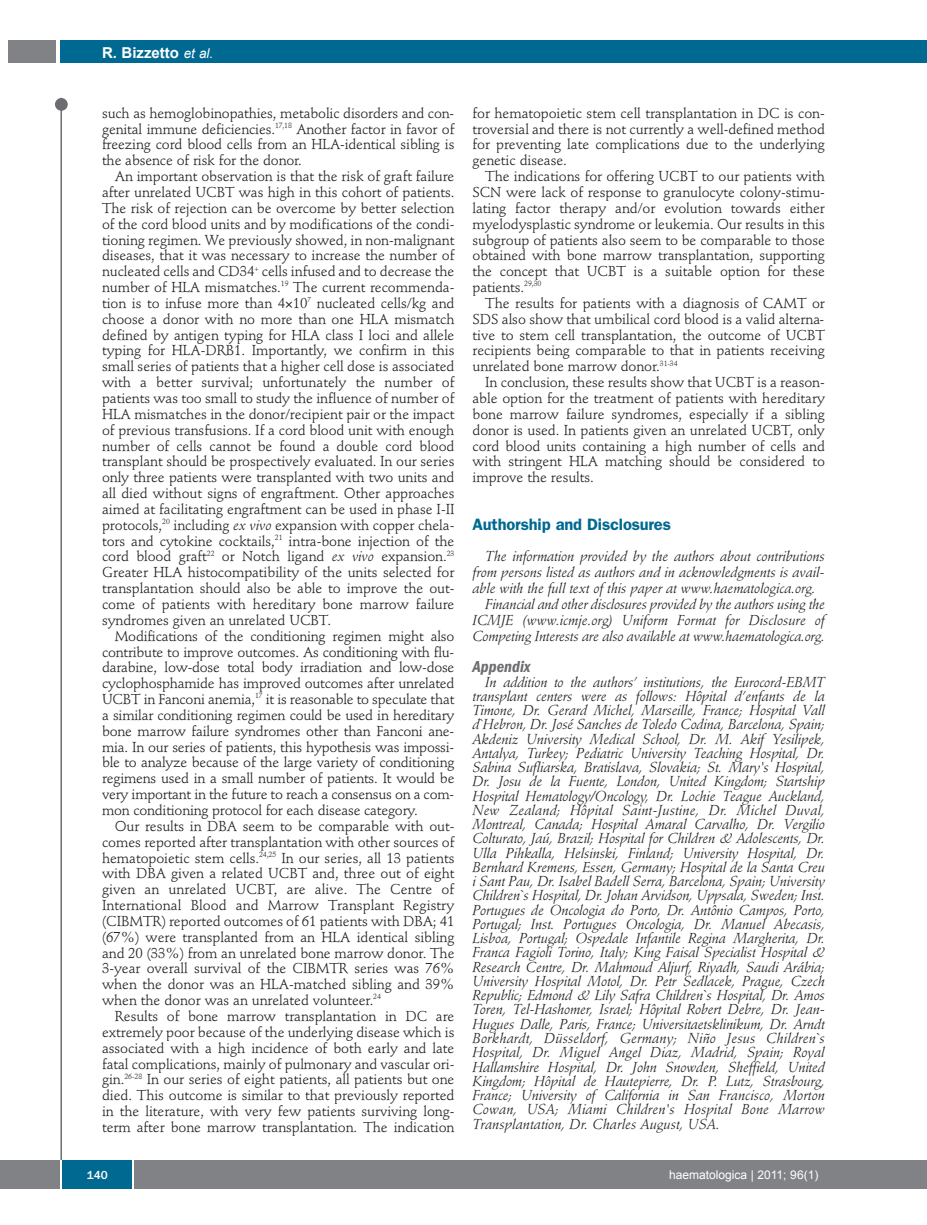
<style>
.page{position:relative;width:927px;height:1225px;background:#fff}
.page>*{position:absolute;margin:0;border:0;box-sizing:border-box;transform-origin:0 0}
.t1{font:600 16.5px "Franklin Gothic";letter-spacing:-.01em;color:#006991}
.t2{font:italic 600 condensed 16.5px "Franklin Gothic";color:#6c6d70}
.t3{font:700 15px "Arial";color:#fff}
.t4{font:14.25px/15.9px "Stempel Schneidler";letter-spacing:-.005em;color:#231f20;text-align:justify}
.t5{font:italic 14.25px/14.2px "Stempel Schneidler";letter-spacing:-.005em;color:#231f20;text-align:justify}
.t6{font:12px "Arial";color:#fff}
.t7{font:500 12px "Franklin Gothic";color:#fff}
.s1{font-weight:400;font-style:italic;font-size:13.5px}
.s2{font-style:italic}
</style>
<div class="page">
<div style="left:911px;top:40px;width:16px;height:22px;background:#006991"></div>
<div style="left:910px;top:1160px;width:17px;height:28px;background:#808285"></div>
<div style="left:55px;top:98px;width:13px;height:13px;background:#6c6d70;border-radius:50%"></div>
<hr style="left:60px;top:98px;width:2px;height:1064px;background:#6c6d70">
<div style="left:60px;top:40px;width:852px;height:22px;background:#006991"></div>
<div style="left:9px;top:40px;width:47px;height:22px;background:#808285"></div>
<div style="left:0;top:1160px;width:911px;height:28px;background:#808285"></div>
<div style="left:62px;top:1160px;width:71px;height:28px;background:#006991"></div>
<hr style="left:60px;top:1160px;width:2px;height:28px;background:#fff">
<svg style="left:133px;top:1160px;width:1px;height:28px"></svg>
<p class="t3" style="left:102px;top:44px;width:113px">R. Bizzetto <span class="s1">et al.</span></p>
<p class="t4" style="left:102px;top:106px;width:354px">such as hemoglobinopathies, metabolic disorders and con&shy;genital immune deficiencies.<sup>17,18</sup> Another factor in favor of freezing cord blood cells from an HLA-identical sibling is the absence of risk for the donor.</p>
<p class="t4" style="left:102px;top:170px;width:354px;text-indent:13px">An important observation is that the risk of graft failure after unrelated UCBT was high in this cohort of patients.<br>The risk of rejection can be overcome by better selection of the cord blood units and by modifications of the condi&shy;tioning regimen. We previously showed, in non-malignant diseases, that it was necessary to increase the number of nucleated cells and CD34<sup>+</sup> cells infused and to decrease the number of HLA mismatches.<sup>19</sup> The current recommenda&shy;tion is to infuse more than 4 10<sup>7</sup> nucleated cells/kg and choose a donor with no more than one HLA mismatch defined by antigen typing for HLA class I loci and allele typing for HLA-DRB1. Importantly, we confirm in this small series of patients that a higher cell dose is associated with a better survival; unfortunately the number of patients was too small to study the influence of number of HLA mismatches in the donor/recipient pair or the impact of previous transfusions. If a cord blood unit with enough number of cells cannot be found a double cord blood transplant should be prospectively evaluated. In our series only three patients were transplanted with two units and all died without signs of engraftment. Other approaches aimed at facilitating engraftment can be used in phase I-II protocols,<sup>20</sup> including <span class="s2">ex vivo</span> expansion with copper chela&shy;tors and cytokine cocktails,<sup>21</sup> intra-bone injection of the cord blood graft<sup>22</sup> or Notch ligand <span class="s2">ex vivo</span> expansion.<sup>23<br></sup>Greater HLA histocompatibility of the units selected for transplantation should also be able to improve the out&shy;come of patients with hereditary bone marrow failure syndromes given an unrelated UCBT.</p>
<p class="t4" style="left:102px;top:629px;width:354px;text-indent:13px">Modifications of the conditioning regimen might also contribute to improve outcomes. As conditioning with flu&shy;darabine, low-dose total body irradiation and low-dose cyclophosphamide has improved outcomes after unrelated UCBT in Fanconi anemia,<sup>17</sup> it is reasonable to speculate that a similar conditioning regimen could be used in hereditary bone marrow failure syndromes other than Fanconi ane&shy;mia. In our series of patients, this hypothesis was impossi&shy;ble to analyze because of the large variety of conditioning regimens used in a small number of patients. It would be very important in the future to reach a consensus on a com&shy;mon conditioning protocol for each disease category.</p>
<p class="t4" style="left:102px;top:819px;width:354px;text-indent:13px">Our results in DBA seem to be comparable with out&shy;comes reported after transplantation with other sources of hematopoietic stem cells.<sup>24,25</sup> In our series, all 13 patients with DBA given a related UCBT and, three out of eight given an unrelated UCBT, are alive. The Centre of International Blood and Marrow Transplant Registry (CIBMTR) reported outcomes of 61 patients with DBA; 41 (67%) were transplanted from an HLA identical sibling and 20 (33%) from an unrelated bone marrow donor. The 3-year overall survival of the CIBMTR series was 76% when the donor was an HLA-matched sibling and 39% when the donor was an unrelated volunteer.<sup>24</sup></p>
<p class="t4" style="left:102px;top:1009px;width:354px;text-indent:13px">Results of bone marrow transplantation in DC are extremely poor because of the underlying disease which is associated with a high incidence of both early and late fatal complications, mainly of pulmonary and vascular ori&shy;gin.<sup>26-28</sup> In our series of eight patients, all patients but one died. This outcome is similar to that previously reported in the literature, with very few patients surviving long&shy;term after bone marrow transplantation. The indication</p>
<p class="t4" style="left:472px;top:106px;width:354px">for hematopoietic stem cell transplantation in DC is con&shy;troversial and there is not currently a well-defined method for preventing late complications due to the underlying genetic disease.</p>
<p class="t4" style="left:472px;top:170px;width:354px;text-indent:13px">The indications for offering UCBT to our patients with SCN were lack of response to granulocyte colony-stimu&shy;lating factor therapy and/or evolution towards either myelodysplastic syndrome or leukemia. Our results in this subgroup of patients also seem to be comparable to those obtained with bone marrow transplantation, supporting the concept that UCBT is a suitable option for these patients.<sup>29,30</sup></p>
<p class="t4" style="left:472px;top:296px;width:354px;text-indent:13px">The results for patients with a diagnosis of CAMT or SDS also show that umbilical cord blood is a valid alterna&shy;tive to stem cell transplantation, the outcome of UCBT recipients being comparable to that in patients receiving unrelated bone marrow donor.<sup>31-34</sup></p>
<p class="t4" style="left:472px;top:376px;width:354px;text-indent:13px">In conclusion, these results show that UCBT is a reason&shy;able option for the treatment of patients with hereditary bone marrow failure syndromes, especially if a sibling donor is used. In patients given an unrelated UCBT, only cord blood units containing a high number of cells and with stringent HLA matching should be considered to improve the results.</p>
<p class="t1" style="left:472px;top:518px;width:200px">Authorship and Disclosures</p>
<p class="t5" style="left:485px;top:551px;width:341px">The information provided by the authors about contributions</p>
<p class="t5" style="left:472px;top:566px;width:354px">from persons listed as authors and in acknowledgments is avail-</p>
<p class="t5" style="left:472px;top:582px;width:345px">able with the full text of this paper at www.haematologica.org.</p>
<p class="t5" style="left:485px;top:598px;width:341px">Financial and other disclosures provided by the authors using the</p>
<p class="t5" style="left:472px;top:614px;width:354px">ICMJE (www.icmje.org) Uniform Format for Disclosure of</p>
<p class="t5" style="left:472px;top:630px;width:354px">Competing Interests are also available at www.haematologica.org.</p>
<p class="t2" style="left:472px;top:661px;width:60px">Appendix</p>
<p class="t5" style="left:472px;top:676px;width:354px;text-indent:13px">In addition to the authors’ institutions, the Eurocord-EBMT transplant centers were as follows: Hôpital d’enfants de la Timone, Dr. Gerard Michel, Marseille, France; Hospital Vall d`Hebron, Dr. José Sanches de Toledo Codina, Barcelona, Spain; Akdeniz University Medical School, Dr. M. Akif Yesilipek, Antalya, Turkey; Pediatric University Teaching Hospital, Dr.<br>Sabina Sufliarska, Bratislava, Slovakia; St. Mary's Hospital, Dr. Josu de la Fuente, London, United Kingdom; Startship Hospital Hematology/Oncology, Dr. Lochie Teague Auckland, New Zealand; Hôpital Saint-Justine, Dr. Michel Duval, Montreal, Canada; Hospital Amaral Carvalho, Dr. Vergilio Colturato, Jaú, Brazil; Hospital for Children &amp; Adolescents, Dr.<br>Ulla Pihkalla, Helsinski, Finland; University Hospital, Dr.<br>Bernhard Kremens, Essen, Germany; Hospital de la Santa Creu i Sant Pau, Dr. Isabel Badell Serra, Barcelona, Spain; University Children`s Hospital, Dr. Johan Arvidson, Uppsala, Sweden; Inst.<br>Portugues de Oncologia do Porto, Dr. Antônio Campos, Porto, Portugal; Inst. Portugues Oncologia, Dr. Manuel Abecasis, Lisboa, Portugal; Ospedale Infantile Regina Margherita, Dr.<br>Franca Fagioli Torino, Italy; King Faisal Specialist Hospital &amp; Research Centre, Dr. Mahmoud Aljurf, Riyadh, Saudi Arábia; University Hospital Motol, Dr. Petr Sedlacek, Prague, Czech Republic; Edmond &amp; Lily Safra Children`s Hospital, Dr. Amos Toren, Tel-Hashomer, Israel; Hôpital Robert Debre, Dr. Jean-Hugues Dalle, Paris, France; Universitaetsklinikum, Dr. Arndt Borkhardt, Düsseldorf, Germany; Niño Jesus Children`s Hospital, Dr. Miguel Angel Diaz, Madrid, Spain; Royal Hallamshire Hospital, Dr. John Snowden, Sheffield, United Kingdom; Hôpital de Hautepierre, Dr. P. Lutz, Strasbourg, France; University of California in San Francisco, Morton Cowan, USA; Miami Children's Hospital Bone Marrow Transplantation, Dr. Charles August, USA.</p>
<p class="t7" style="left:87px;top:1171px;width:23px">140</p>
<p class="t6" style="left:669px;top:1168px;width:151px">haematologica | 2011; 96(1)</p>
</div>
